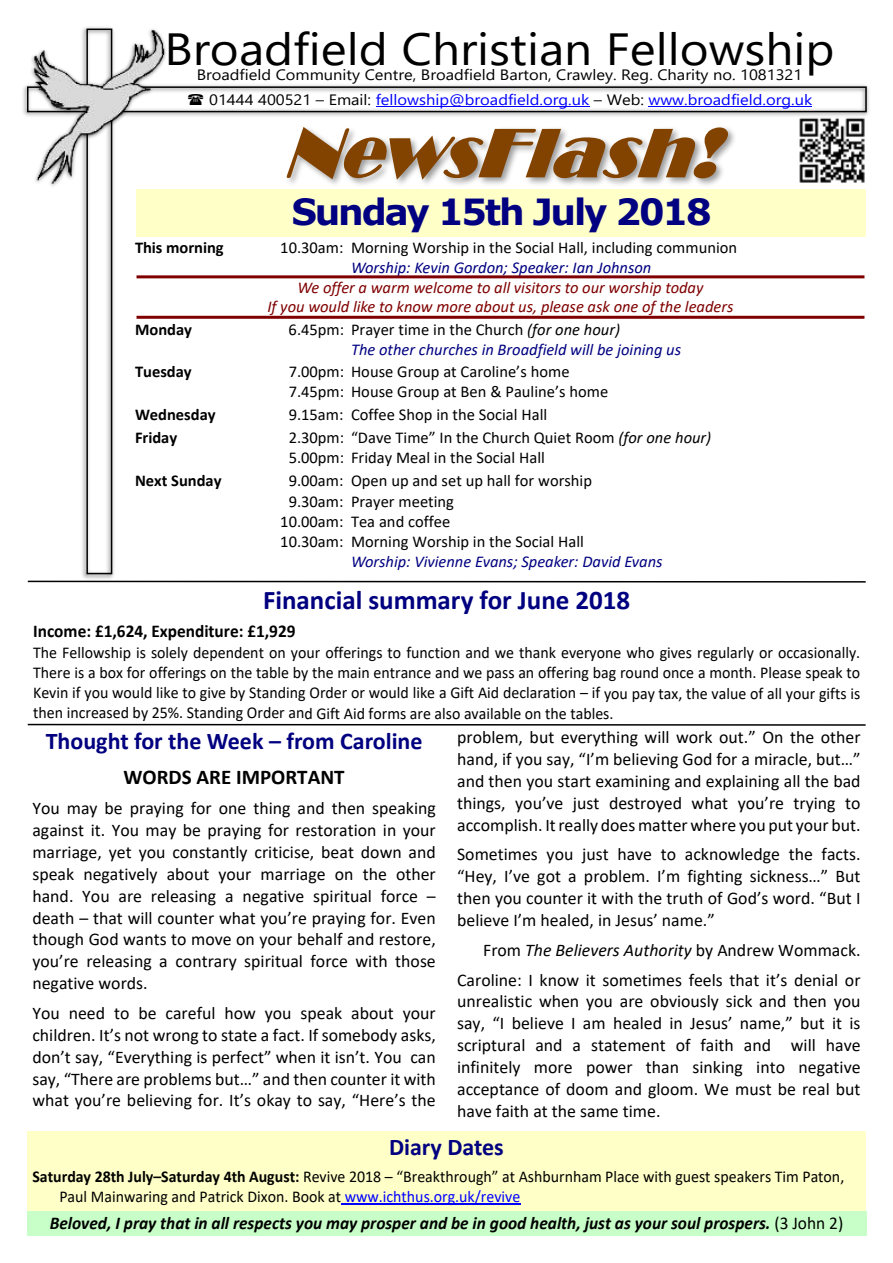
<style>
.page{position:relative;width:893px;height:1263px;background:#fff}
.page>*{position:absolute;margin:0;border:0;box-sizing:border-box;transform-origin:0 0}
.t1{font:45px "Segoe UI";color:#000;scale:1.1 1}
.t2{font:700 36px "Verdana";letter-spacing:-.06em;color:#000081}
.t3{font:700 27px "Calibri";color:#000080}
.t4{font:700 24px "Calibri";color:#000080}
.t5{font:700 21px "Calibri";color:#000}
.t6{font:italic 700 18px "Calibri";color:#000;scale:.96 1}
.t7{font:700 18px "Calibri";color:#000;scale:.96 1}
.t8{font:17.85px/21.9px "Calibri";color:#000;text-align:justify}
.t9{font:16.5px/20.1px "Calibri";color:#000;scale:.96 1}
.t10{font:16.5px/20.1px "Calibri";color:#000}
.t11{font:italic 16.5px/20.1px "Calibri";color:#000081}
.t12{font:italic 16.5px/18.1px "Calibri";color:#800000;text-align:center}
.t13{font:700 16.5px "Calibri";color:#000}
.t14{font:15px/25.2px "Segoe UI";color:#000;scale:1.1 1}
.s1{color:#00f}
.s2{font-style:normal;color:#000}
.s3{color:#000}
.s4{font-style:italic}
.s5{font-weight:700}
.s6{font-weight:400;font-style:normal}
</style>
<div class="page">
<img style="left:288px;top:128px;width:578px;height:76px">
<svg style="left:286px;top:127px;width:442px;height:53px"></svg>
<img style="left:782px;top:119px;width:84px;height:83px">
<img style="left:176px;top:85px;width:693px;height:34px">
<div style="left:27px;top:86px;width:840px;height:26px;border:2px solid #000"></div>
<img style="left:80px;top:194px;width:37px;height:387px">
<div style="left:86px;top:29px;width:26px;height:545px;border:2px solid #000"></div>
<hr style="left:376px;top:106px;width:213px;height:1px;background:#00f">
<hr style="left:648px;top:106px;width:164px;height:1px;background:#00f">
<img style="left:82px;top:85px;width:94px;height:109px">
<img style="left:23px;top:27px;width:149px;height:160px">
<div style="left:136px;top:189px;width:729px;height:47px;background:#ffffc8"></div>
<hr style="left:136px;top:275px;width:728px;height:3px;background:#800000">
<hr style="left:136px;top:316px;width:728px;height:3px;background:#800000">
<div style="left:27px;top:1131px;width:839px;height:80px;background:#ffffc8"></div>
<hr style="left:341px;top:1203px;width:179px;height:1px;background:#00f">
<div style="left:27px;top:1211px;width:839px;height:25px;background:#c8ffc8"></div>
<hr style="left:28px;top:581px;width:838px;height:2px;background:#000">
<hr style="left:28px;top:724px;width:838px;height:2px;background:#000">
<svg style="left:188px;top:94px;width:15px;height:11px"></svg>
<h1 class="t1" style="left:164px;top:33px;width:611px">Broadfield Christian Fellowship</h1>
<p class="t14" style="left:209px;top:64px;width:550px;text-indent:-12px">Broadfield Community Centre, Broadfield Barton, Crawley. Reg. Charity no. 1081321<br>01444 400521 – Email: <span class="s1">fellowship@broadfield.org.uk</span> – Web: <span class="s1">www.broadfield.org.uk</span></p>
<h2 class="t2" style="left:291px;top:198px;width:422px">Sunday 15th July 2018</h2>
<p class="t13" style="left:135px;top:240px;width:90px">This morning</p>
<p class="t10" style="left:280px;top:238px;width:458px">10.30am: Morning Worship in the Social Hall, including communion</p>
<p class="t11" style="left:351px;top:259px;width:302px">Worship: Kevin Gordon; Speaker: Ian Johnson</p>
<p class="t12" style="left:267px;top:280px;width:468px">We offer a warm welcome to all visitors to our worship today<br>If you would like to know more about us, please ask one of the leaders</p>
<p class="t13" style="left:135px;top:323px;width:58px">Monday</p>
<p class="t11" style="left:351px;top:321px;width:332px;text-indent:-62px"><span class="s2">6.45pm: Prayer time in the Church</span> <span class="s3">(for one hour)<br></span>The other churches in Broadfield will be joining us</p>
<p class="t13" style="left:135px;top:364px;width:58px">Tuesday</p>
<p class="t10" style="left:289px;top:362px;width:321px">7.00pm: House Group at Caroline’s home<br>7.45pm: House Group at Ben &amp; Pauline’s home</p>
<p class="t13" style="left:135px;top:407px;width:82px">Wednesday</p>
<p class="t10" style="left:289px;top:406px;width:260px">9.15am: Coffee Shop in the Social Hall</p>
<p class="t13" style="left:135px;top:431px;width:44px">Friday</p>
<p class="t10" style="left:289px;top:429px;width:424px">2.30pm: “Dave Time” In the Church Quiet Room <span class="s4">(for one hour)<br></span>5.00pm: Friday Meal in the Social Hall</p>
<p class="t13" style="left:135px;top:474px;width:88px">Next Sunday</p>
<p class="t10" style="left:289px;top:472px;width:305px">9.00am: Open up and set up hall for worship</p>
<p class="t10" style="left:289px;top:492px;width:167px">9.30am: Prayer meeting</p>
<p class="t10" style="left:280px;top:512px;width:172px">10.00am: Tea and coffee</p>
<p class="t10" style="left:280px;top:533px;width:305px">10.30am: Morning Worship in the Social Hall</p>
<p class="t11" style="left:351px;top:553px;width:313px">Worship: Vivienne Evans; Speaker: David Evans</p>
<h3 class="t3" style="left:263px;top:588px;width:369px">Financial summary for June 2018</h3>
<p class="t7" style="left:33px;top:624px;width:275px">Income: £1,624, Expenditure: £1,929</p>
<p class="t9" style="left:33px;top:644px;width:863px;text-align:justify">The Fellowship is solely dependent on your offerings to function and we thank everyone who gives regularly or occasionally.<br>There is a box for offerings on the table by the main entrance and we pass an offering bag round once a month. Please speak to Kevin if you would like to give by Standing Order or would like a Gift Aid declaration – if you pay tax, the value of all your gifts is then increased by 25%. Standing Order and Gift Aid forms are also available on the tables.</p>
<h3 class="t4" style="left:46px;top:731px;width:378px">Thought for the Week – from Caroline</h3>
<p class="t5" style="left:124px;top:768px;width:223px">WORDS ARE IMPORTANT</p>
<p class="t8" style="left:32px;top:799px;width:405px">You may be praying for one thing and then speaking against it. You may be praying for restoration in your marriage, yet you constantly criticise, beat down and speak negatively about your marriage on the other hand. You are releasing a negative spiritual force – death – that will counter what you’re praying for. Even though God wants to move on your behalf and restore, you’re releasing a contrary spiritual force with those negative words.</p>
<p class="t8" style="left:32px;top:1003px;width:405px">You need to be careful how you speak about your children. It’s not wrong to state a fact. If somebody asks, don’t say, “Everything is perfect” when it isn’t. You can say, “There are problems but…” and then counter it with what you’re believing for. It’s okay to say, “Here’s the</p>
<p class="t8" style="left:457px;top:728px;width:405px">problem, but everything will work out.” On the other hand, if you say, “I’m believing God for a miracle, but…” and then you start examining and explaining all the bad things, you’ve just destroyed what you’re trying to accomplish. It really does matter where you put your but.</p>
<p class="t8" style="left:457px;top:845px;width:405px">Sometimes you just have to acknowledge the facts. “Hey, I’ve got a problem. I’m fighting sickness…” But then you counter it with the truth of God’s word. “But I believe I’m healed, in Jesus’ name.”</p>
<p class="t8" style="left:457px;top:936px;width:405px;line-height:29.7px;text-align:right">From <span class="s4">The Believers Authority</span> by Andrew Wommack.<br>Caroline: I know it sometimes feels that it’s denial or</p>
<p class="t8" style="left:457px;top:992px;width:405px">unrealistic when you are obviously sick and then you say, “I believe I am healed in Jesus’ name,” but it is scriptural and a statement of faith and will have infinitely more power than sinking into negative acceptance of doom and gloom. We must be real but have faith at the same time.</p>
<h3 class="t4" style="left:389px;top:1137px;width:116px">Diary Dates</h3>
<p class="t9" style="left:59px;top:1168px;width:819px;text-indent:-27px"><span class="s5">Saturday 28th July–Saturday 4th August:</span> Revive 2018 – “Breakthrough” at Ashburnham Place with guest speakers Tim Paton,<br>Paul Mainwaring and Patrick Dixon. Book at <span class="s1">www.ichthus.org.uk/revive</span></p>
<p class="t6" style="left:50px;top:1215px;width:828px">Beloved, I pray that in all respects you may prosper and be in good health, just as your soul prospers. <span class="s6">(3 John 2)</span></p>
</div>
